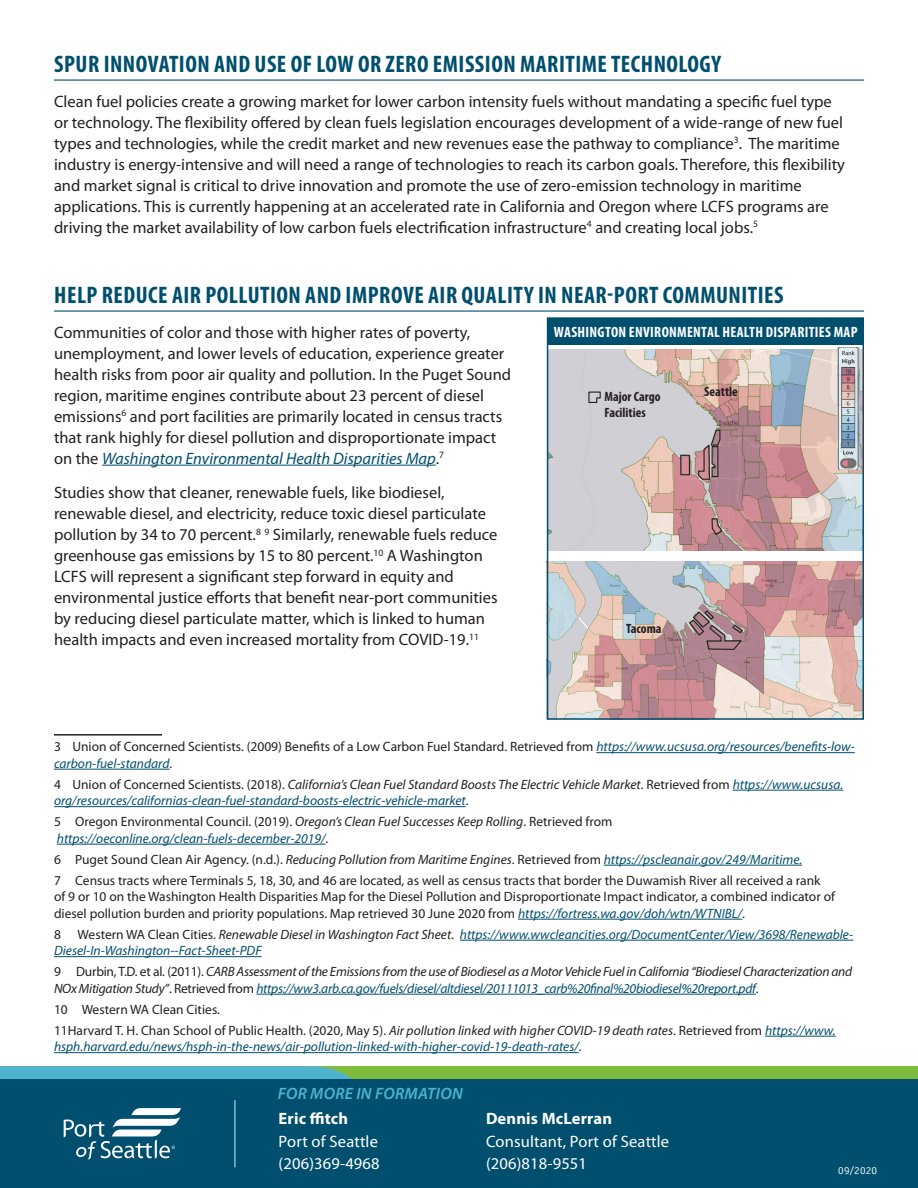
<style>
.page{position:relative;width:918px;height:1188px;background:#fff}
.page>*{position:absolute;margin:0;border:0;box-sizing:border-box;transform-origin:0 0}
.t1{font:700 condensed 24px "Myriad Pro";letter-spacing:.02em;color:#004f6f}
.t2{font:16.5px/21px "Myriad Pro";color:#231f20}
.t3{font:16.5px "Myriad Pro";letter-spacing:.01em;color:#fff}
.t4{font:700 16.5px "Myriad Pro";letter-spacing:.01em;color:#fff}
.t5{font:italic 600 16.5px "Myriad Pro";letter-spacing:.02em;color:#4fb3cf}
.t6{font:700 condensed 15px "Myriad Pro";letter-spacing:.02em;color:#fff}
.t7{font:13.5px/16.5px "Myriad Pro";color:#231f20}
.t8{font:italic 13.5px/16.5px "Myriad Pro";color:#004f6f}
.t9{font:italic 13.5px/16.5px "Myriad Pro";letter-spacing:-.02em;color:#231f20}
.t10{font:700 condensed 13.5px/15.8px "Myriad Pro";color:#231f20}
.t11{font:300 10.5px "Signika";letter-spacing:.02em;color:#fff}
.s1{font-style:italic;color:#004f6f}
.s2{font-style:normal;color:#231f20}
.s3{color:#231f20}
.s4{font-style:italic}
.s5{font-style:normal}
.s6{color:#004f6f}
</style>
<div class="page">
<hr style="left:54px;top:80px;width:810px;height:1px;background:#004f6f">
<hr style="left:54px;top:310px;width:810px;height:2px;background:#004f6f">
<hr style="left:102px;top:465px;width:334px;height:1px;background:#004f6f">
<hr style="left:54px;top:734px;width:108px;height:2px;background:#231f20">
<hr style="left:596px;top:752px;width:259px;height:1px;background:#004f6f">
<hr style="left:54px;top:769px;width:116px;height:1px;background:#004f6f">
<hr style="left:733px;top:790px;width:110px;height:1px;background:#004f6f">
<hr style="left:54px;top:806px;width:412px;height:1px;background:#004f6f">
<hr style="left:57px;top:844px;width:268px;height:1px;background:#004f6f">
<hr style="left:604px;top:865px;width:198px;height:1px;background:#004f6f">
<hr style="left:518px;top:919px;width:224px;height:1px;background:#004f6f">
<hr style="left:460px;top:940px;width:393px;height:1px;background:#004f6f">
<hr style="left:54px;top:956px;width:208px;height:1px;background:#004f6f">
<hr style="left:256px;top:994px;width:500px;height:1px;background:#004f6f">
<hr style="left:765px;top:1036px;width:71px;height:1px;background:#004f6f">
<hr style="left:54px;top:1052px;width:525px;height:1px;background:#004f6f">
<img style="left:546px;top:562px;width:315px;height:158px">
<img style="left:550px;top:350px;width:311px;height:200px">
<img style="left:838px;top:347px;width:21px;height:123px">
<div style="left:548px;top:318px;width:316px;height:27px;background:#004f6f"></div>
<div style="left:547px;top:317px;width:317px;height:403px;border:2px solid #004f6f"></div>
<svg style="left:680px;top:454px;width:11px;height:22px"></svg>
<svg style="left:698px;top:429px;width:23px;height:51px"></svg>
<svg style="left:711px;top:517px;width:13px;height:19px"></svg>
<svg style="left:588px;top:391px;width:13px;height:13px"></svg>
<svg style="left:688px;top:609px;width:56px;height:42px;background:#a48188"></svg>
<div style="left:0;top:1066px;width:918px;height:122px;background:#80bb3d"></div>
<svg style="left:0;top:1066px;width:381px;height:14px;background:#4facb6"></svg>
<div style="left:0;top:1080px;width:918px;height:108px;background:#004f6f"></div>
<svg style="left:64px;top:1108px;width:117px;height:51px"></svg>
<hr style="left:234px;top:1100px;width:2px;height:67px;background:#ade0ee">
<p class="t1" style="left:54px;top:49px;width:668px">SPUR INNOVATION AND USE OF LOW OR ZERO EMISSION MARITIME TECHNOLOGY</p>
<p class="t2" style="left:54px;top:90px;width:793px">Clean fuel policies create a growing market for lower carbon intensity fuels without mandating a specific fuel type or technology. The flexibility offered by clean fuels legislation encourages development of a wide-range of new fuel types and technologies, while the credit market and new revenues ease the pathway to compliance<sup>3</sup>. The maritime industry is energy-intensive and will need a range of technologies to reach its carbon goals. Therefore, this flexibility and market signal is critical to drive innovation and promote the use of zero-emission technology in maritime applications. This is currently happening at an accelerated rate in California and Oregon where LCFS programs are driving the market availability of low carbon fuels electrification infrastructure<sup>4</sup> and creating local jobs.<sup>5</sup></p>
<p class="t1" style="left:54px;top:280px;width:731px">HELP REDUCE AIR POLLUTION AND IMPROVE AIR QUALITY IN NEAR-PORT COMMUNITIES</p>
<p class="t2" style="left:54px;top:321px;width:459px">Communities of color and those with higher rates of poverty, unemployment, and lower levels of education, experience greater health risks from poor air quality and pollution. In the Puget Sound region, maritime engines contribute about 23 percent of diesel emissions<sup>6</sup> and port facilities are primarily located in census tracts that rank highly for diesel pollution and disproportionate impact on the <span class="s1">Washington Environmental Health Disparities Map</span>.<sup>7</sup></p>
<p class="t2" style="left:54px;top:482px;width:445px">Studies show that cleaner, renewable fuels, like biodiesel, renewable diesel, and electricity, reduce toxic diesel particulate pollution by 34 to 70 percent.<sup>8</sup> <sup>9</sup> Similarly, renewable fuels reduce greenhouse gas emissions by 15 to 80 percent.<sup>10</sup> A Washington LCFS will represent a significant step forward in equity and environmental justice efforts that benefit near-port communities by reducing diesel particulate matter, which is linked to human health impacts and even increased mortality from COVID-19.<sup>11</sup></p>
<p class="t6" style="left:554px;top:323px;width:305px">WASHINGTON ENVIRONMENTAL HEALTH DISPARITIES MAP</p>
<p class="t10" style="left:704px;top:384px;width:35px">Seattle</p>
<p class="t10" style="left:604px;top:389px;width:58px">Major Cargo<br>Facilities</p>
<p class="t10" style="left:626px;top:620px;width:37px">Tacoma</p>
<p class="t7" style="left:54px;top:738px;width:802px">3 Union of Concerned Scientists. (2009) Benefits of a Low Carbon Fuel Standard. Retrieved from <span class="s1">https://www.ucsusa.org/resources/benefits-low&shy;carbon-fuel-standard</span>.</p>
<p class="t8" style="left:54px;top:776px;width:791px"><span class="s2">4 Union of Concerned Scientists. (2018).</span> <span class="s3">California’s Clean Fuel Standard Boosts The Electric Vehicle Market</span><span class="s2">. Retrieved from</span> https://www.ucsusa. org/resources/californias-clean-fuel-standard-boosts-electric-vehicle-market<span class="s2">.</span></p>
<p class="t7" style="left:54px;top:813px;width:560px">5 Oregon Environmental Council. (2019). <span class="s4">Oregon’s Clean Fuel Successes Keep Rolling</span>. Retrieved from <span class="s1">https://oeconline.org/clean-fuels-december-2019/</span>.</p>
<p class="t7" style="left:54px;top:851px;width:750px">6 Puget Sound Clean Air Agency. (n.d.). <span class="s4">Reducing Pollution from Maritime Engines</span>. Retrieved from <span class="s1">https://pscleanair.gov/249/Maritime.</span></p>
<p class="t7" style="left:54px;top:872px;width:783px">7 Census tracts where Terminals 5, 18, 30, and 46 are located, as well as census tracts that border the Duwamish River all received a rank of 9 or 10 on the Washington Health Disparities Map for the Diesel Pollution and Disproportionate Impact indicator, a combined indicator of diesel pollution burden and priority populations. Map retrieved 30 June 2020 from <span class="s1">https://fortress.wa.gov/doh/wtn/WTNIBL/</span>.</p>
<p class="t8" style="left:54px;top:926px;width:801px"><span class="s2">8 Western WA Clean Cities.</span> <span class="s3">Renewable Diesel in Washington Fact Sheet</span><span class="s2">.</span> https://www.wwcleancities.org/DocumentCenter/View/3698/Renewable-<br>Diesel-In-Washington--Fact-Sheet-PDF</p>
<p class="t9" style="left:54px;top:963px;width:800px"><span class="s5">9 Durbin, T.D. et al. (2011).</span> CARB Assessment of the Emissions from the use of Biodiesel as a Motor Vehicle Fuel in California “Biodiesel Characterization and<br>NOx Mitigation Study”<span class="s5">. Retrieved from</span> <span class="s6">https://ww3.arb.ca.gov/fuels/diesel/altdiesel/20111013_carb%20final%20biodiesel%20report.pdf</span><span class="s5">.</span></p>
<p class="t7" style="left:54px;top:1001px;width:167px">10 Western WA Clean Cities.</p>
<p class="t8" style="left:54px;top:1022px;width:783px"><span class="s2">11Harvard T. H. Chan School of Public Health. (2020, May 5).</span> <span class="s3">Air pollution linked with higher COVID-19 death rates</span><span class="s2">. Retrieved from</span> https://www. hsph.harvard.edu/news/hsph-in-the-news/air-pollution-linked-with-higher-covid-19-death-rates/<span class="s2">.</span></p>
<p class="t5" style="left:278px;top:1083px;width:187px">FOR MORE IN FORMATION</p>
<p class="t4" style="left:279px;top:1108px;width:71px">Eric ffitch</p>
<p class="t3" style="left:279px;top:1131px;width:101px">Port of Seattle</p>
<p class="t3" style="left:279px;top:1154px;width:103px">(206)369-4968</p>
<p class="t4" style="left:486px;top:1108px;width:128px">Dennis McLerran</p>
<p class="t3" style="left:486px;top:1131px;width:185px">Consultant, Port of Seattle</p>
<p class="t3" style="left:486px;top:1154px;width:103px">(206)818-9551</p>
<p class="t11" style="left:838px;top:1164px;width:40px">09/2020</p>
</div>
